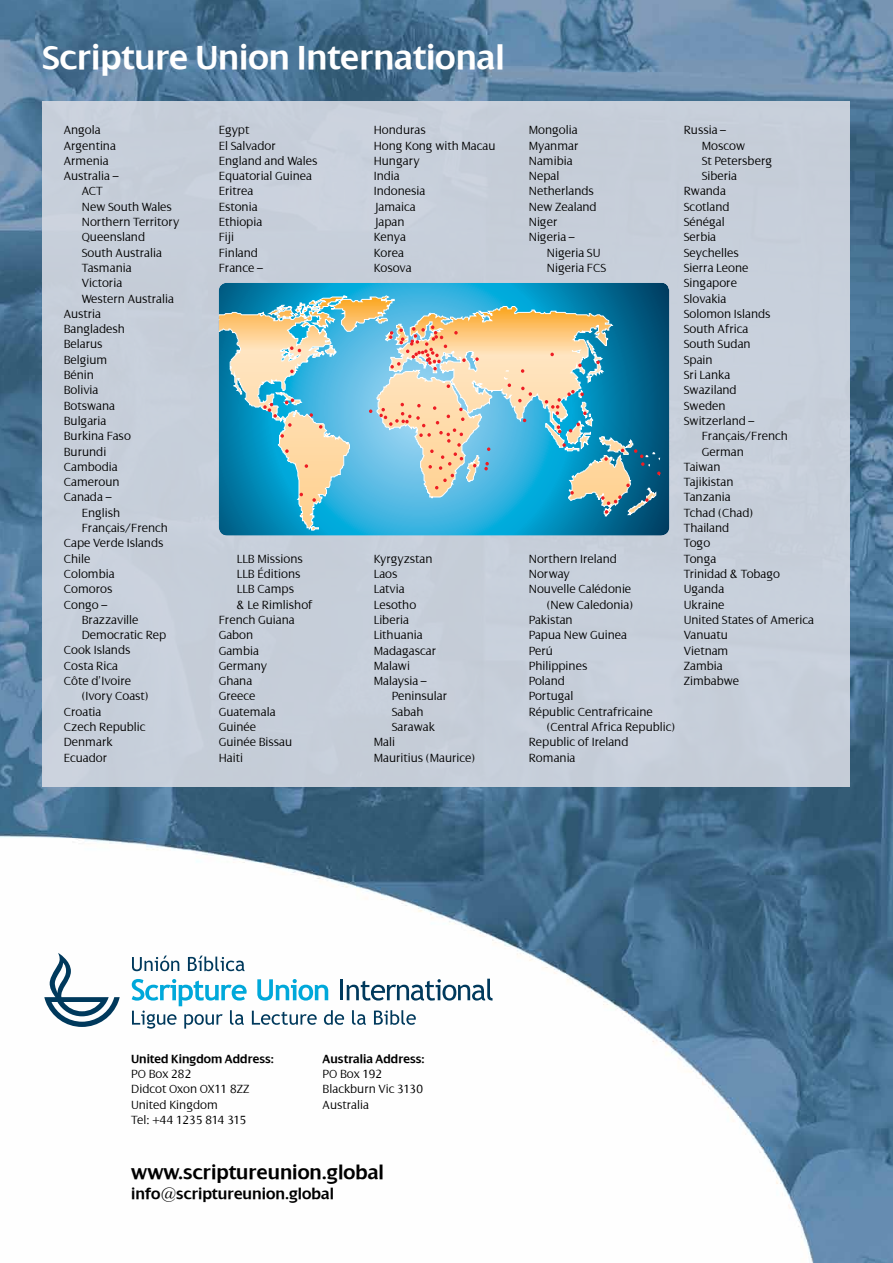
<style>
.page{position:relative;width:893px;height:1263px;background:#fff}
.page>*{position:absolute;margin:0;border:0;box-sizing:border-box;transform-origin:0 0}
.t1{font:600 36px "Dialog";color:#fff}
.t2{font:600 21px "Dialog";color:#000}
.t3{font:600 16.5px "Dialog";color:#000}
.t4{font:300 12.75px/15.3px "Dialog";color:#000}
.t5{font:600 12.75px "Dialog";color:#000}
</style>
<div class="page">
<img style="left:0;top:0;width:893px;height:1263px">
<div style="left:42px;top:102px;width:808px;height:685px;background:#c7cfda"></div>
<svg style="left:132px;top:979px;width:361px;height:50px"></svg>
<svg style="left:132px;top:955px;width:47px;height:16px"></svg>
<svg style="left:188px;top:955px;width:56px;height:16px"></svg>
<svg style="left:44px;top:953px;width:76px;height:74px"></svg>
<svg style="left:219px;top:283px;width:450px;height:253px;background:#0b7faa"></svg>
<svg style="left:532px;top:306px;width:125px;height:211px;background:#4f9bab"></svg>
<svg style="left:550px;top:353px;width:4px;height:3px"></svg>
<svg style="left:578px;top:364px;width:4px;height:3px"></svg>
<svg style="left:596px;top:361px;width:4px;height:3px"></svg>
<svg style="left:583px;top:411px;width:4px;height:4px"></svg>
<svg style="left:569px;top:423px;width:11px;height:9px"></svg>
<svg style="left:557px;top:425px;width:4px;height:8px"></svg>
<svg style="left:567px;top:390px;width:17px;height:6px"></svg>
<svg style="left:562px;top:443px;width:99px;height:93px;background:#488a9c"></svg>
<svg style="left:219px;top:295px;width:313px;height:236px;background:#85bcc3"></svg>
<svg style="left:545px;top:398px;width:16px;height:17px"></svg>
<h1 class="t1" style="left:42px;top:42px;width:464px">Scripture Union International</h1>
<p class="t4" style="left:64px;top:123px;width:38px">Angola</p>
<p class="t4" style="left:64px;top:138px;width:54px">Argentina</p>
<p class="t4" style="left:64px;top:153px;width:46px">Armenia</p>
<p class="t4" style="left:64px;top:169px;width:56px">Australia –</p>
<p class="t4" style="left:82px;top:184px;width:23px">ACT</p>
<p class="t4" style="left:82px;top:199px;width:92px">New South Wales</p>
<p class="t4" style="left:82px;top:215px;width:99px">Northern Territory</p>
<p class="t4" style="left:82px;top:230px;width:65px">Queensland</p>
<p class="t4" style="left:82px;top:245px;width:82px">South Australia</p>
<p class="t4" style="left:82px;top:260px;width:51px">Tasmania</p>
<p class="t4" style="left:82px;top:276px;width:42px">Victoria</p>
<p class="t4" style="left:82px;top:291px;width:94px">Western Australia</p>
<p class="t4" style="left:64px;top:306px;width:39px">Austria</p>
<p class="t4" style="left:64px;top:322px;width:63px">Bangladesh</p>
<p class="t4" style="left:64px;top:337px;width:40px">Belarus</p>
<p class="t4" style="left:64px;top:352px;width:45px">Belgium</p>
<p class="t4" style="left:64px;top:368px;width:32px">Bénin</p>
<p class="t4" style="left:64px;top:383px;width:36px">Bolivia</p>
<p class="t4" style="left:64px;top:398px;width:53px">Botswana</p>
<p class="t4" style="left:64px;top:413px;width:44px">Bulgaria</p>
<p class="t4" style="left:64px;top:429px;width:69px">Burkina Faso</p>
<p class="t4" style="left:64px;top:444px;width:44px">Burundi</p>
<p class="t4" style="left:64px;top:459px;width:56px">Cambodia</p>
<p class="t4" style="left:64px;top:475px;width:57px">Cameroun</p>
<p class="t4" style="left:64px;top:490px;width:49px">Canada –</p>
<p class="t4" style="left:82px;top:505px;width:40px">English</p>
<p class="t4" style="left:82px;top:521px;width:88px">Français/French</p>
<p class="t4" style="left:64px;top:536px;width:101px">Cape Verde Islands</p>
<p class="t4" style="left:64px;top:551px;width:28px">Chile</p>
<p class="t4" style="left:64px;top:567px;width:52px">Colombia</p>
<p class="t4" style="left:64px;top:582px;width:50px">Comoros</p>
<p class="t4" style="left:64px;top:597px;width:45px">Congo –</p>
<p class="t4" style="left:82px;top:612px;width:58px">Brazzaville</p>
<p class="t4" style="left:82px;top:628px;width:86px">Democratic Rep</p>
<p class="t4" style="left:64px;top:643px;width:68px">Cook Islands</p>
<p class="t4" style="left:64px;top:658px;width:56px">Costa Rica</p>
<p class="t4" style="left:64px;top:674px;width:69px">Côte d’Ivoire</p>
<p class="t4" style="left:82px;top:689px;width:69px">(Ivory Coast)</p>
<p class="t4" style="left:64px;top:704px;width:39px">Croatia</p>
<p class="t4" style="left:64px;top:720px;width:83px">Czech Republic</p>
<p class="t4" style="left:64px;top:735px;width:50px">Denmark</p>
<p class="t4" style="left:64px;top:750px;width:45px">Ecuador</p>
<p class="t4" style="left:219px;top:123px;width:100px">Egypt<br>El Salvador<br>England and Wales<br>Equatorial Guinea<br>Eritrea<br>Estonia<br>Ethiopia<br>Fiji<br>Finland<br>France –</p>
<p class="t4" style="left:237px;top:551px;width:68px">LLB Missions</p>
<p class="t4" style="left:237px;top:567px;width:65px">LLB Éditions</p>
<p class="t4" style="left:237px;top:582px;width:59px">LLB Camps</p>
<p class="t4" style="left:237px;top:597px;width:77px">&amp; Le Rimlishof</p>
<p class="t4" style="left:219px;top:612px;width:78px">French Guiana</p>
<p class="t4" style="left:219px;top:628px;width:36px">Gabon</p>
<p class="t4" style="left:219px;top:643px;width:42px">Gambia</p>
<p class="t4" style="left:219px;top:658px;width:50px">Germany</p>
<p class="t4" style="left:219px;top:674px;width:35px">Ghana</p>
<p class="t4" style="left:219px;top:689px;width:38px">Greece</p>
<p class="t4" style="left:219px;top:704px;width:58px">Guatemala</p>
<p class="t4" style="left:219px;top:720px;width:39px">Guinée</p>
<p class="t4" style="left:219px;top:735px;width:75px">Guinée Bissau</p>
<p class="t4" style="left:219px;top:750px;width:26px">Haiti</p>
<p class="t4" style="left:374px;top:123px;width:123px">Honduras<br>Hong Kong with Macau<br>Hungary<br>India<br>Indonesia<br>Jamaica<br>Japan<br>Kenya<br>Korea<br>Kosova</p>
<p class="t4" style="left:374px;top:551px;width:60px">Kyrgyzstan</p>
<p class="t4" style="left:374px;top:567px;width:25px">Laos</p>
<p class="t4" style="left:374px;top:582px;width:32px">Latvia</p>
<p class="t4" style="left:374px;top:597px;width:44px">Lesotho</p>
<p class="t4" style="left:374px;top:612px;width:37px">Liberia</p>
<p class="t4" style="left:374px;top:628px;width:50px">Lithuania</p>
<p class="t4" style="left:374px;top:643px;width:64px">Madagascar</p>
<p class="t4" style="left:374px;top:658px;width:38px">Malawi</p>
<p class="t4" style="left:374px;top:674px;width:55px">Malaysia –</p>
<p class="t4" style="left:392px;top:689px;width:57px">Peninsular</p>
<p class="t4" style="left:392px;top:704px;width:33px">Sabah</p>
<p class="t4" style="left:392px;top:720px;width:45px">Sarawak</p>
<p class="t4" style="left:374px;top:735px;width:23px">Mali</p>
<p class="t4" style="left:374px;top:750px;width:103px">Mauritius (Maurice)</p>
<p class="t4" style="left:529px;top:123px;width:70px">Mongolia<br>Myanmar<br>Namibia<br>Nepal<br>Netherlands<br>New Zealand<br>Niger<br>Nigeria –</p>
<p class="t4" style="left:547px;top:245px;width:61px">Nigeria SU<br>Nigeria FCS</p>
<p class="t4" style="left:529px;top:551px;width:90px">Northern Ireland</p>
<p class="t4" style="left:529px;top:567px;width:43px">Norway</p>
<p class="t4" style="left:529px;top:582px;width:104px">Nouvelle Calédonie</p>
<p class="t4" style="left:547px;top:597px;width:88px">(New Caledonia)</p>
<p class="t4" style="left:529px;top:612px;width:45px">Pakistan</p>
<p class="t4" style="left:529px;top:628px;width:100px">Papua New Guinea</p>
<p class="t4" style="left:529px;top:643px;width:26px">Perú</p>
<p class="t4" style="left:529px;top:658px;width:60px">Philippines</p>
<p class="t4" style="left:529px;top:674px;width:38px">Poland</p>
<p class="t4" style="left:529px;top:689px;width:46px">Portugal</p>
<p class="t4" style="left:529px;top:704px;width:126px">Républic Centrafricaine</p>
<p class="t4" style="left:547px;top:720px;width:130px">(Central Africa Republic)</p>
<p class="t4" style="left:529px;top:735px;width:101px">Republic of Ireland</p>
<p class="t4" style="left:529px;top:750px;width:48px">Romania</p>
<p class="t4" style="left:684px;top:123px;width:44px">Russia –</p>
<p class="t4" style="left:702px;top:138px;width:45px">Moscow</p>
<p class="t4" style="left:702px;top:153px;width:72px">St Petersberg</p>
<p class="t4" style="left:702px;top:169px;width:37px">Siberia</p>
<p class="t4" style="left:684px;top:184px;width:44px">Rwanda</p>
<p class="t4" style="left:684px;top:199px;width:47px">Scotland</p>
<p class="t4" style="left:684px;top:215px;width:42px">Sénégal</p>
<p class="t4" style="left:684px;top:230px;width:34px">Serbia</p>
<p class="t4" style="left:684px;top:245px;width:57px">Seychelles</p>
<p class="t4" style="left:684px;top:261px;width:66px">Sierra Leone</p>
<p class="t4" style="left:684px;top:276px;width:55px">Singapore</p>
<p class="t4" style="left:684px;top:291px;width:44px">Slovakia</p>
<p class="t4" style="left:684px;top:306px;width:88px">Solomon Islands</p>
<p class="t4" style="left:684px;top:322px;width:66px">South Africa</p>
<p class="t4" style="left:684px;top:337px;width:68px">South Sudan</p>
<p class="t4" style="left:684px;top:352px;width:30px">Spain</p>
<p class="t4" style="left:684px;top:368px;width:48px">Sri Lanka</p>
<p class="t4" style="left:684px;top:383px;width:55px">Swaziland</p>
<p class="t4" style="left:684px;top:398px;width:43px">Sweden</p>
<p class="t4" style="left:684px;top:414px;width:72px">Switzerland –</p>
<p class="t4" style="left:702px;top:429px;width:88px">Français/French</p>
<p class="t4" style="left:702px;top:444px;width:44px">German</p>
<p class="t4" style="left:684px;top:459px;width:38px">Taiwan</p>
<p class="t4" style="left:684px;top:475px;width:51px">Tajikistan</p>
<p class="t4" style="left:684px;top:490px;width:48px">Tanzania</p>
<p class="t4" style="left:684px;top:505px;width:71px">Tchad (Chad)</p>
<p class="t4" style="left:684px;top:521px;width:47px">Thailand</p>
<p class="t4" style="left:684px;top:536px;width:28px">Togo</p>
<p class="t4" style="left:684px;top:551px;width:34px">Tonga</p>
<p class="t4" style="left:684px;top:567px;width:98px">Trinidad &amp; Tobago</p>
<p class="t4" style="left:684px;top:582px;width:42px">Uganda</p>
<p class="t4" style="left:684px;top:597px;width:42px">Ukraine</p>
<p class="t4" style="left:684px;top:612px;width:132px">United States of America</p>
<p class="t4" style="left:684px;top:628px;width:46px">Vanuatu</p>
<p class="t4" style="left:684px;top:643px;width:46px">Vietnam</p>
<p class="t4" style="left:684px;top:658px;width:40px">Zambia</p>
<p class="t4" style="left:684px;top:674px;width:57px">Zimbabwe</p>
<p class="t5" style="left:131px;top:1053px;width:144px">United Kingdom Address:</p>
<p class="t4" style="left:131px;top:1067px;width:120px">PO Box 282<br>Didcot Oxon OX11 8ZZ<br>United Kingdom<br>Tel: +44 1235 814 315</p>
<h2 class="t2" style="left:131px;top:1163px;width:254px">www.scriptureunion.global</h2>
<p class="t3" style="left:131px;top:1186px;width:204px">info@scriptureunion.global</p>
<p class="t5" style="left:323px;top:1053px;width:103px">Australia Address:</p>
<p class="t4" style="left:323px;top:1067px;width:102px">PO Box 192<br>Blackburn Vic 3130<br>Australia</p>
</div>
